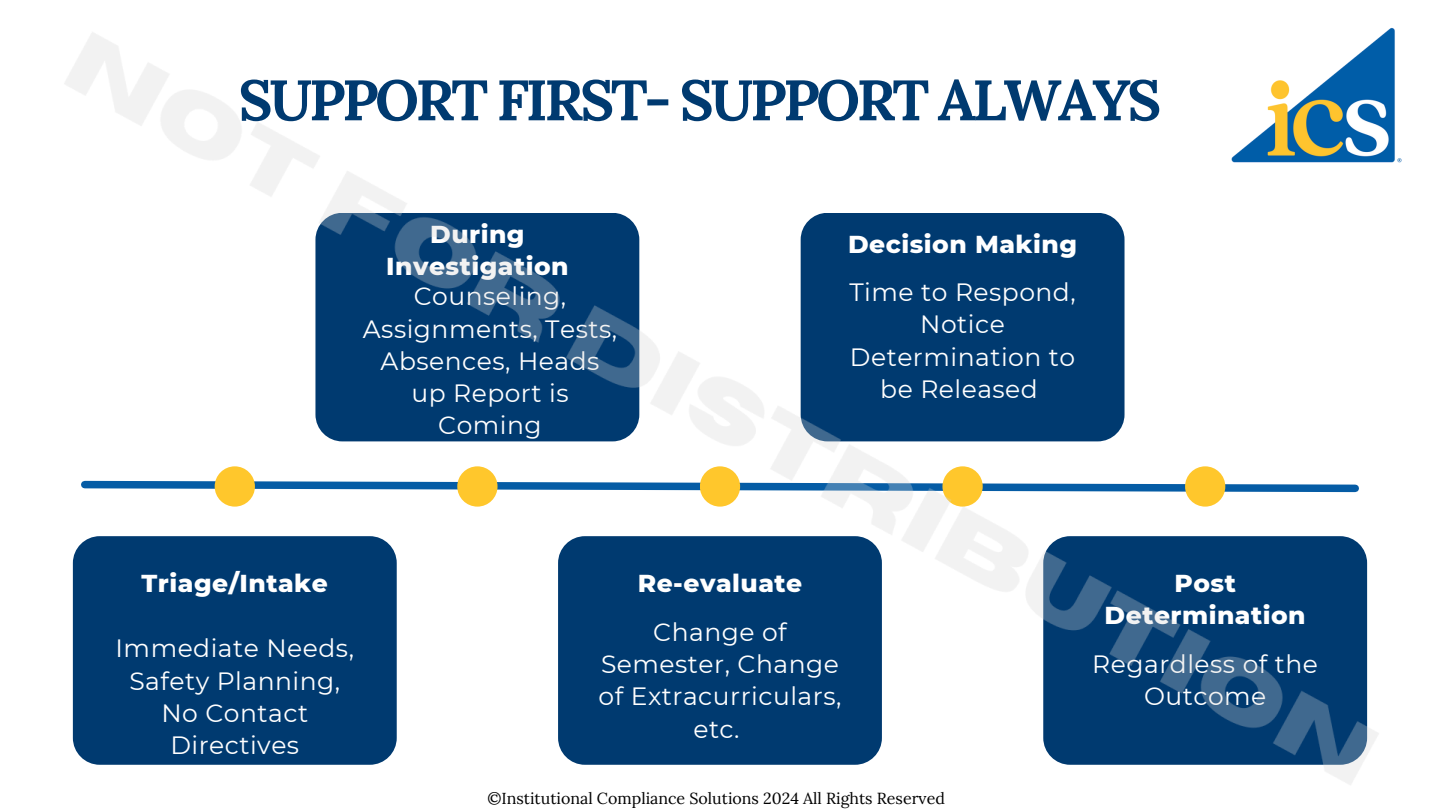
<style>
.page{position:relative;width:1440px;height:810px;background:#fff}
.page>*{position:absolute;margin:0;border:0;box-sizing:border-box;transform-origin:0 0}
.t1{font:700 57px "Lora";letter-spacing:-.06em;color:#003a70}
.t2{font:25px/32.2px "Montserrat";letter-spacing:.02em;color:#fff;text-align:center}
.t3{font:800 25px/32.2px "Montserrat";letter-spacing:.02em;color:#fff;text-align:center}
.t4{font:16px "Lora";color:#000}
</style>
<div class="page">
<img style="left:64px;top:27px;width:1338px;height:758px">
<p class="t1" style="left:238px;top:63px;width:924px">SUPPORT FIRST- SUPPORT ALWAYS</p>
<h1 class="t3" style="left:386px;top:218px;width:184px">During<br>Investigation</h1>
<p class="t3" style="left:848px;top:228px;width:230px">Decision Making</p>
<p class="t2" style="left:363px;top:280px;width:256px">Counseling,<br>Assignments, Tests,<br>Absences, Heads up Report is<br>Coming</p>
<p class="t2" style="left:849px;top:276px;width:228px">Time to Respond,<br>Notice<br>Determination to be Released</p>
<p class="t3" style="left:142px;top:567px;width:188px">Triage/Intake</p>
<p class="t2" style="left:116px;top:632px;width:240px">Immediate Needs,<br>Safety Planning,<br>No Contact<br>Directives</p>
<p class="t3" style="left:638px;top:567px;width:166px">Re-evaluate</p>
<p class="t2" style="left:599px;top:616px;width:244px">Change of<br>Semester, Change of Extracurriculars, etc.</p>
<p class="t4" style="left:487px;top:788px;width:459px">©Institutional Compliance Solutions 2024 All Rights Reserved</p>
<p class="t3" style="left:1105px;top:567px;width:203px">Post<br>Determination</p>
<p class="t2" style="left:1092px;top:648px;width:227px">Regardless of the<br>Outcome</p>
</div>
